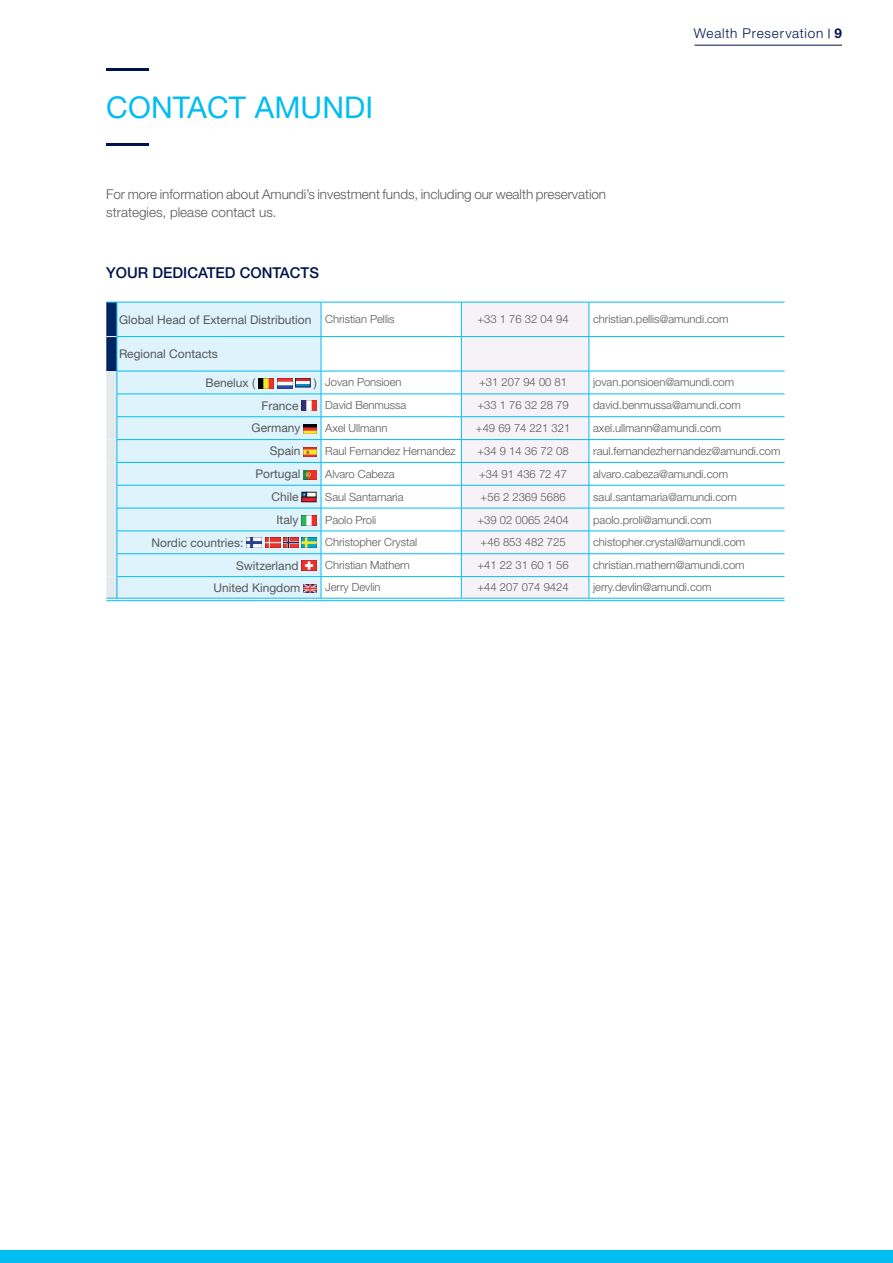
<style>
.page{position:relative;width:893px;height:1263px;background:#fff}
.page>*{position:absolute;margin:0;border:0;box-sizing:border-box;transform-origin:0 0}
.P_Titre__cyan_75{font:30px "Helvetica Neue LT Std";letter-spacing:.005em;color:#01bdf2}
.P_Inter-titre_bleu_n{font:500 15px "Helvetica Neue LT Std";color:#00134d}
.P_Texte_courant{font:300 13.5px/18px "Helvetica Neue LT Std";letter-spacing:-.005em;color:#57585a}
.t1{font:300 13.5px "Helvetica Neue LT Std";letter-spacing:.06em;color:#00134d}
.C_Titre{font:12px "Helvetica Neue LT Std";color:#57585a}
.C_Noms___mails{font:300 11.25px "Helvetica Neue LT Std";letter-spacing:-.005em;color:#57585a}
.C_Tél{font:300 11.25px "Helvetica Neue LT Std";color:#57585a}
.s1{font-weight:700}
</style>
<div class="page">
<div style="left:0;top:1250px;width:893px;height:13px;background:#01bdf2"></div>
<hr style="left:694px;top:45px;width:148px;height:1px;background:#00134d">
<hr style="left:106px;top:68px;width:43px;height:3px;background:#00134d">
<hr style="left:106px;top:143px;width:43px;height:3px;background:#00134d">
<div style="left:118px;top:303px;width:203px;height:33px;background:#def3fc"></div>
<div style="left:118px;top:337px;width:203px;height:261px;background:#def3fc"></div>
<hr style="left:117px;top:302px;width:204px;height:1px;background:#01bdf2">
<hr style="left:321px;top:302px;width:140px;height:1px;background:#01bdf2">
<hr style="left:589px;top:302px;width:195px;height:1px;background:#01bdf2">
<hr style="left:321px;top:598px;width:140px;height:1px;background:#01bdf2">
<hr style="left:321px;top:600px;width:140px;height:1px;background:#01bdf2">
<hr style="left:461px;top:600px;width:128px;height:1px;background:#01bdf2">
<hr style="left:589px;top:598px;width:195px;height:1px;background:#01bdf2">
<hr style="left:589px;top:600px;width:195px;height:1px;background:#01bdf2">
<hr style="left:117px;top:598px;width:204px;height:1px;background:#01bdf2">
<hr style="left:117px;top:600px;width:204px;height:1px;background:#01bdf2">
<hr style="left:321px;top:302px;width:1px;height:34px;background:#01bdf2">
<hr style="left:117px;top:336px;width:204px;height:1px;background:#01bdf2">
<hr style="left:321px;top:336px;width:140px;height:1px;background:#01bdf2">
<hr style="left:321px;top:337px;width:1px;height:34px;background:#01bdf2">
<hr style="left:589px;top:336px;width:195px;height:1px;background:#01bdf2">
<hr style="left:117px;top:371px;width:204px;height:1px;background:#01bdf2">
<hr style="left:321px;top:371px;width:140px;height:1px;background:#01bdf2">
<hr style="left:589px;top:371px;width:195px;height:1px;background:#01bdf2">
<hr style="left:117px;top:394px;width:204px;height:1px;background:#01bdf2">
<hr style="left:321px;top:394px;width:140px;height:1px;background:#01bdf2">
<hr style="left:589px;top:394px;width:195px;height:1px;background:#01bdf2">
<hr style="left:117px;top:416px;width:204px;height:1px;background:#01bdf2">
<hr style="left:321px;top:416px;width:140px;height:1px;background:#01bdf2">
<hr style="left:589px;top:416px;width:195px;height:1px;background:#01bdf2">
<hr style="left:117px;top:439px;width:204px;height:1px;background:#01bdf2">
<hr style="left:321px;top:439px;width:140px;height:1px;background:#01bdf2">
<hr style="left:589px;top:439px;width:195px;height:1px;background:#01bdf2">
<hr style="left:117px;top:462px;width:204px;height:1px;background:#01bdf2">
<hr style="left:321px;top:462px;width:140px;height:1px;background:#01bdf2">
<hr style="left:589px;top:462px;width:195px;height:1px;background:#01bdf2">
<hr style="left:117px;top:485px;width:204px;height:1px;background:#01bdf2">
<hr style="left:321px;top:485px;width:140px;height:1px;background:#01bdf2">
<hr style="left:589px;top:485px;width:195px;height:1px;background:#01bdf2">
<hr style="left:117px;top:508px;width:204px;height:1px;background:#01bdf2">
<hr style="left:321px;top:508px;width:140px;height:1px;background:#01bdf2">
<hr style="left:589px;top:508px;width:195px;height:1px;background:#01bdf2">
<hr style="left:117px;top:531px;width:204px;height:1px;background:#01bdf2">
<hr style="left:321px;top:531px;width:140px;height:1px;background:#01bdf2">
<hr style="left:589px;top:531px;width:195px;height:1px;background:#01bdf2">
<hr style="left:117px;top:553px;width:204px;height:1px;background:#01bdf2">
<svg style="left:106px;top:302px;width:12px;height:299px;background:#a4c0d4"></svg>
<hr style="left:321px;top:553px;width:140px;height:1px;background:#01bdf2">
<hr style="left:589px;top:553px;width:195px;height:1px;background:#01bdf2">
<hr style="left:117px;top:576px;width:204px;height:1px;background:#01bdf2">
<hr style="left:321px;top:576px;width:140px;height:1px;background:#01bdf2">
<hr style="left:589px;top:576px;width:195px;height:1px;background:#01bdf2">
<svg style="left:461px;top:302px;width:129px;height:297px"></svg>
<img style="left:259px;top:378px;width:15px;height:10px">
<img style="left:277px;top:378px;width:15px;height:10px">
<hr style="left:295px;top:378px;width:15px;height:3px;background:#ee1d23">
<hr style="left:295px;top:381px;width:15px;height:3px;background:#fff">
<hr style="left:295px;top:384px;width:15px;height:3px;background:#0089cf">
<div style="left:295px;top:378px;width:15px;height:9px;border:1px solid #231f20"></div>
<img style="left:247px;top:538px;width:15px;height:10px">
<img style="left:265px;top:538px;width:15px;height:10px">
<img style="left:283px;top:538px;width:15px;height:10px">
<svg style="left:302px;top:371px;width:20px;height:227px;background:#b9c6c9"></svg>
<p class="P_Titre__cyan_75" style="left:106px;top:89px;width:268px">CONTACT AMUNDI</p>
<p class="P_Texte_courant" style="left:106px;top:185px;width:501px">For more information about Amundi’s investment funds, including our wealth preservation strategies, please contact us.</p>
<p class="t1" style="left:694px;top:25px;width:150px">Wealth Preservation <span class="s1">9</span></p>
<p class="P_Inter-titre_bleu_n" style="left:106px;top:264px;width:214px">YOUR DEDICATED CONTACTS</p>
<p class="C_Titre" style="left:119px;top:312px;width:194px">Global Head of External Distribution</p>
<p class="C_Noms___mails" style="left:325px;top:312px;width:71px">Christian Pellis</p>
<p class="C_Tél" style="left:477px;top:312px;width:93px">+33 1 76 32 04 94</p>
<p class="C_Noms___mails" style="left:593px;top:312px;width:137px">christian.pellis@amundi.com</p>
<p class="C_Titre" style="left:119px;top:347px;width:100px">Regional Contacts</p>
<p class="C_Titre" style="left:206px;top:375px;width:51px">Benelux (</p>
<p class="C_Titre" style="left:314px;top:375px;width:5px">)</p>
<p class="C_Noms___mails" style="left:325px;top:376px;width:78px">Jovan Ponsioen</p>
<p class="C_Tél" style="left:479px;top:376px;width:90px">+31 207 94 00 81</p>
<p class="C_Noms___mails" style="left:593px;top:376px;width:143px">jovan.ponsioen@amundi.com</p>
<p class="C_Titre" style="left:262px;top:398px;width:38px">France</p>
<p class="C_Noms___mails" style="left:325px;top:398px;width:83px">David Benmussa</p>
<p class="C_Tél" style="left:477px;top:398px;width:93px">+33 1 76 32 28 79</p>
<p class="C_Noms___mails" style="left:593px;top:398px;width:149px">david.benmussa@amundi.com</p>
<p class="C_Titre" style="left:252px;top:421px;width:50px">Germany</p>
<p class="C_Noms___mails" style="left:325px;top:421px;width:64px">Axel Ullmann</p>
<p class="C_Tél" style="left:476px;top:421px;width:96px">+49 69 74 221 321</p>
<p class="C_Noms___mails" style="left:593px;top:421px;width:129px">axel.ullmann@amundi.com</p>
<p class="C_Titre" style="left:270px;top:444px;width:32px">Spain</p>
<p class="C_Noms___mails" style="left:325px;top:444px;width:132px">Raul Fernandez Hernandez</p>
<p class="C_Tél" style="left:477px;top:444px;width:93px">+34 9 14 36 72 08</p>
<p class="C_Noms___mails" style="left:593px;top:444px;width:189px">raul.fernandezhernandez@amundi.com</p>
<p class="C_Titre" style="left:255px;top:467px;width:47px">Portugal</p>
<p class="C_Noms___mails" style="left:325px;top:467px;width:71px">Alvaro Cabeza</p>
<p class="C_Tél" style="left:479px;top:467px;width:90px">+34 91 436 72 47</p>
<p class="C_Noms___mails" style="left:593px;top:467px;width:136px">alvaro.cabeza@amundi.com</p>
<p class="C_Titre" style="left:271px;top:490px;width:29px">Chile</p>
<p class="C_Noms___mails" style="left:325px;top:490px;width:80px">Saul Santamaria</p>
<p class="C_Tél" style="left:481px;top:490px;width:86px">+56 2 2369 5686</p>
<p class="C_Noms___mails" style="left:593px;top:490px;width:145px">saul.santamaria@amundi.com</p>
<p class="C_Titre" style="left:276px;top:512px;width:23px">Italy</p>
<p class="C_Noms___mails" style="left:325px;top:513px;width:52px">Paolo Proli</p>
<p class="C_Tél" style="left:477px;top:513px;width:93px">+39 02 0065 2404</p>
<p class="C_Noms___mails" style="left:593px;top:513px;width:120px">paolo.proli@amundi.com</p>
<p class="C_Titre" style="left:152px;top:535px;width:93px">Nordic countries:</p>
<p class="C_Noms___mails" style="left:325px;top:535px;width:93px">Christopher Crystal</p>
<p class="C_Tél" style="left:481px;top:535px;width:86px">+46 853 482 725</p>
<p class="C_Noms___mails" style="left:593px;top:535px;width:154px">chistopher.crystal@amundi.com</p>
<p class="C_Titre" style="left:236px;top:558px;width:64px">Switzerland</p>
<p class="C_Noms___mails" style="left:325px;top:558px;width:86px">Christian Mathern</p>
<p class="C_Tél" style="left:477px;top:558px;width:93px">+41 22 31 60 1 56</p>
<p class="C_Noms___mails" style="left:593px;top:558px;width:153px">christian.mathern@amundi.com</p>
<p class="C_Titre" style="left:213px;top:580px;width:89px">United Kingdom</p>
<p class="C_Noms___mails" style="left:325px;top:580px;width:57px">Jerry Devlin</p>
<p class="C_Tél" style="left:477px;top:580px;width:93px">+44 207 074 9424</p>
<p class="C_Noms___mails" style="left:593px;top:580px;width:120px">jerry.devlin@amundi.com</p>
</div>
